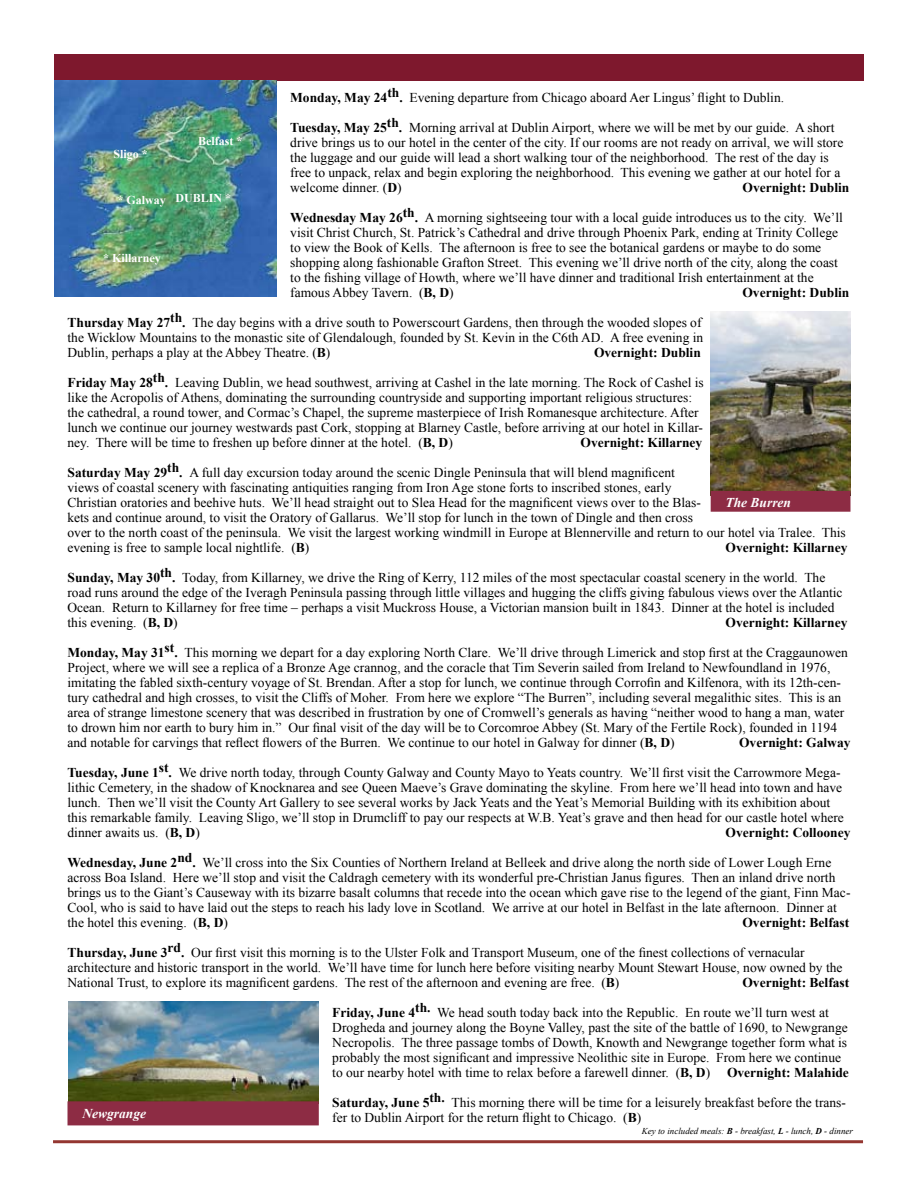
<style>
.page{position:relative;width:918px;height:1188px;background:#fff}
.page>*{position:absolute;margin:0;border:0;box-sizing:border-box;transform-origin:0 0}
.t1{font:13.5px/15px "Times New Roman";color:#000}
.t2{font:700 13.5px "Times New Roman";color:#000}
.t3{font:italic 700 13.5px "Times New Roman";color:#fff}
.t4{font:700 12px "Times New Roman";color:#fff}
.t5{font:italic 9px "Times New Roman";color:#000}
.s1{font-weight:700}
</style>
<div class="page">
<div style="left:54px;top:54px;width:810px;height:26px;background:#7e182d"></div>
<hr style="left:53px;top:1140px;width:810px;height:3px;background:#943731">
<img style="left:54px;top:80px;width:223px;height:216px">
<img style="left:68px;top:1001px;width:251px;height:100px">
<div style="left:68px;top:1102px;width:250px;height:23px;background:#8d2c44"></div>
<div style="left:68px;top:1101px;width:251px;height:24px;border:2px solid #8d2c44"></div>
<img style="left:711px;top:311px;width:139px;height:180px">
<div style="left:711px;top:492px;width:139px;height:19px;background:#8d2c44"></div>
<div style="left:711px;top:491px;width:139px;height:21px;border:2px solid #8d2c44"></div>
<p class="t4" style="left:113px;top:145px;width:36px">Sligo *</p>
<p class="t4" style="left:198px;top:133px;width:46px">Belfast *</p>
<p class="t4" style="left:118px;top:192px;width:50px">* Galway</p>
<p class="t4" style="left:175px;top:189px;width:57px">DUBLIN *</p>
<p class="t4" style="left:103px;top:249px;width:59px">* Killarney</p>
<p class="t1" style="left:290px;top:90px;width:495px"><span class="s1">Monday, May 24</span><sup>th</sup><span class="s1">.</span> Evening departure from Chicago aboard Aer Lingus’ flight to Dublin.</p>
<p class="t1" style="left:290px;top:120px;width:555px"><span class="s1">Tuesday, May 25</span><sup>th</sup><span class="s1">.</span> Morning arrival at Dublin Airport, where we will be met by our guide. A short drive brings us to our hotel in the center of the city. If our rooms are not ready on arrival, we will store the luggage and our guide will lead a short walking tour of the neighborhood. The rest of the day is free to unpack, relax and begin exploring the neighborhood. This evening we gather at our hotel for a welcome dinner. (<span class="s1">D</span>)</p>
<p class="t2" style="left:742px;top:178px;width:108px">Overnight: Dublin</p>
<p class="t1" style="left:290px;top:210px;width:554px"><span class="s1">Wednesday May 26</span><sup>th</sup><span class="s1">.</span> A morning sightseeing tour with a local guide introduces us to the city. We’ll visit Christ Church, St. Patrick’s Cathedral and drive through Phoenix Park, ending at Trinity College to view the Book of Kells. The afternoon is free to see the botanical gardens or maybe to do some shopping along fashionable Grafton Street. This evening we’ll drive north of the city, along the coast to the fishing village of Howth, where we’ll have dinner and traditional Irish entertainment at the famous Abbey Tavern. (<span class="s1">B, D</span>)</p>
<p class="t2" style="left:742px;top:283px;width:108px">Overnight: Dublin</p>
<p class="t1" style="left:68px;top:315px;width:637px"><span class="s1">Thursday May 27</span><sup>th</sup><span class="s1">.</span> The day begins with a drive south to Powerscourt Gardens, then through the wooded slopes of the Wicklow Mountains to the monastic site of Glendalough, founded by St. Kevin in the C6th AD. A free evening in<br>Dublin, perhaps a play at the Abbey Theatre. (<span class="s1">B</span>)</p>
<p class="t2" style="left:594px;top:343px;width:108px">Overnight: Dublin</p>
<p class="t1" style="left:68px;top:375px;width:638px"><span class="s1">Friday May 28</span><sup>th</sup><span class="s1">.</span> Leaving Dublin, we head southwest, arriving at Cashel in the late morning. The Rock of Cashel is like the Acropolis of Athens, dominating the surrounding countryside and supporting important religious structures: the cathedral, a round tower, and Cormac’s Chapel, the supreme masterpiece of Irish Romanesque architecture. After lunch we continue our journey westwards past Cork, stopping at Blarney Castle, before arriving at our hotel in Killar&shy;ney. There will be time to freshen up before dinner at the hotel. (<span class="s1">B, D</span>)</p>
<p class="t2" style="left:581px;top:433px;width:123px">Overnight: Killarney</p>
<p class="t1" style="left:68px;top:465px;width:780px"><span class="s1">Saturday May 29</span><sup>th</sup><span class="s1">.</span> A full day excursion today around the scenic Dingle Peninsula that will blend magnificent<br>views of coastal scenery with fascinating antiquities ranging from Iron Age stone forts to inscribed stones, early<br>Christian oratories and beehive huts. We’ll head straight out to Slea Head for the magnificent views over to the Blas-<br>kets and continue around, to visit the Oratory of Gallarus. We’ll stop for lunch in the town of Dingle and then cross<br>over to the north coast of the peninsula. We visit the largest working windmill in Europe at Blennerville and return to our hotel via Tralee. This evening is free to sample local nightlife. (<span class="s1">B</span>)</p>
<p class="t3" style="left:726px;top:493px;width:67px">The Burren</p>
<p class="t2" style="left:726px;top:538px;width:123px">Overnight: Killarney</p>
<p class="t1" style="left:68px;top:570px;width:777px"><span class="s1">Sunday, May 30</span><sup>th</sup><span class="s1">.</span> Today, from Killarney, we drive the Ring of Kerry, 112 miles of the most spectacular coastal scenery in the world. The road runs around the edge of the Iveragh Peninsula passing through little villages and hugging the cliffs giving fabulous views over the Atlantic Ocean. Return to Killarney for free time – perhaps a visit Muckross House, a Victorian mansion built in 1843. Dinner at the hotel is included this evening. (<span class="s1">B, D</span>)</p>
<p class="t2" style="left:726px;top:613px;width:123px">Overnight: Killarney</p>
<p class="t1" style="left:68px;top:645px;width:782px"><span class="s1">Monday, May 31</span><sup>st</sup><span class="s1">.</span> This morning we depart for a day exploring North Clare. We’ll drive through Limerick and stop first at the Craggaunowen Project, where we will see a replica of a Bronze Age crannog, and the coracle that Tim Severin sailed from Ireland to Newfoundland in 1976, imitating the fabled sixth-century voyage of St. Brendan. After a stop for lunch, we continue through Corrofin and Kilfenora, with its 12th-cen&shy;tury cathedral and high crosses, to visit the Cliffs of Moher. From here we explore “The Burren”, including several megalithic sites. This is an area of strange limestone scenery that was described in frustration by one of Cromwell’s generals as having “neither wood to hang a man, water to drown him nor earth to bury him in.” Our final visit of the day will be to Corcomroe Abbey (St. Mary of the Fertile Rock), founded in 1194 and notable for carvings that reflect flowers of the Burren. We continue to our hotel in Galway for dinner (<span class="s1">B, D</span>)</p>
<p class="t2" style="left:739px;top:733px;width:113px">Overnight: Galway</p>
<p class="t1" style="left:68px;top:765px;width:778px"><span class="s1">Tuesday, June 1</span><sup>st</sup><span class="s1">.</span> We drive north today, through County Galway and County Mayo to Yeats country. We’ll first visit the Carrowmore Mega&shy;lithic Cemetery, in the shadow of Knocknarea and see Queen Maeve’s Grave dominating the skyline. From here we’ll head into town and have lunch. Then we’ll visit the County Art Gallery to see several works by Jack Yeats and the Yeat’s Memorial Building with its exhibition about this remarkable family. Leaving Sligo, we’ll stop in Drumcliff to pay our respects at W.B. Yeat’s grave and then head for our castle hotel where dinner awaits us. (<span class="s1">B, D</span>)</p>
<p class="t2" style="left:726px;top:823px;width:126px">Overnight: Collooney</p>
<p class="t1" style="left:68px;top:855px;width:784px"><span class="s1">Wednesday, June 2</span><sup>nd</sup><span class="s1">.</span> We’ll cross into the Six Counties of Northern Ireland at Belleek and drive along the north side of Lower Lough Erne across Boa Island. Here we’ll stop and visit the Caldragh cemetery with its wonderful pre-Christian Janus figures. Then an inland drive north brings us to the Giant’s Causeway with its bizarre basalt columns that recede into the ocean which gave rise to the legend of the giant, Finn Mac-Cool, who is said to have laid out the steps to reach his lady love in Scotland. We arrive at our hotel in Belfast in the late afternoon. Dinner at the hotel this evening. (<span class="s1">B, D</span>)</p>
<p class="t2" style="left:742px;top:913px;width:108px">Overnight: Belfast</p>
<p class="t1" style="left:68px;top:945px;width:777px"><span class="s1">Thursday, June 3</span><sup>rd</sup><span class="s1">.</span> Our first visit this morning is to the Ulster Folk and Transport Museum, one of the finest collections of vernacular architecture and historic transport in the world. We’ll have time for lunch here before visiting nearby Mount Stewart House, now owned by the<br>National Trust, to explore its magnificent gardens. The rest of the afternoon and evening are free. (<span class="s1">B</span>)</p>
<p class="t2" style="left:742px;top:973px;width:108px">Overnight: Belfast</p>
<p class="t1" style="left:332px;top:1005px;width:517px"><span class="s1">Friday, June 4</span><sup>th.</sup> We head south today back into the Republic. En route we’ll turn west at Drogheda and journey along the Boyne Valley, past the site of the battle of 1690, to Newgrange Necropolis. The three passage tombs of Dowth, Knowth and Newgrange together form what is probably the most significant and impressive Neolithic site in Europe. From here we continue to our nearby hotel with time to relax before a farewell dinner. (<span class="s1">B, D</span>)</p>
<p class="t2" style="left:727px;top:1063px;width:123px">Overnight: Malahide</p>
<p class="t1" style="left:332px;top:1095px;width:515px"><span class="s1">Saturday, June 5</span><sup>th.</sup> This morning there will be time for a leisurely breakfast before the trans&shy;fer to Dublin Airport for the return flight to Chicago. (<span class="s1">B</span>)</p>
<p class="t5" style="left:642px;top:1124px;width:213px">Key to included meals: <span class="s1">B</span> - breakfast, <span class="s1">L</span> - lunch, <span class="s1">D</span> - dinner</p>
<p class="t3" style="left:82px;top:1104px;width:65px">Newgrange</p>
</div>
